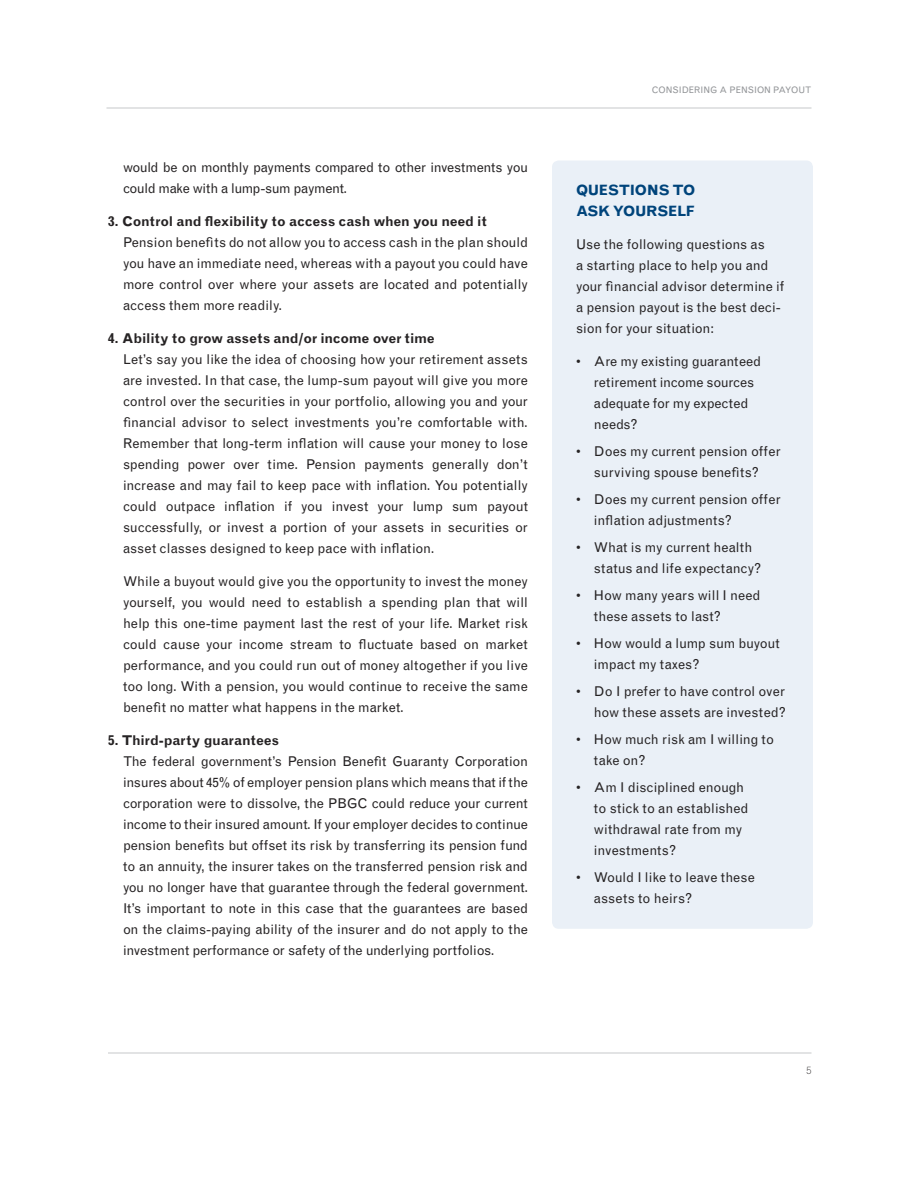
<style>
.page{position:relative;width:918px;height:1188px;background:#fff}
.page>*{position:absolute;margin:0;border:0;box-sizing:border-box;transform-origin:0 0}
.t1{font:700 14.25px "Grotesque MTRJ Corrected";color:#00447b}
.t2{font:13.5px/21px "Grotesque MTRJ Corrected";color:#262324}
.t3{font:700 13.5px "Grotesque MTRJ Corrected";color:#262324}
.t4{font:13.5px/21px "Grotesque MTRJ Corrected";letter-spacing:-.025em;color:#262324}
.t5{font:300 10.5px "Grotesque MTRJ Corrected";color:#262324}
.t6{font:9px "Grotesque MTRJ Corrected";color:#949699}
</style>
<div class="page">
<hr style="left:106px;top:108px;width:706px;height:1px;background:#c7c8ca">
<hr style="left:108px;top:1053px;width:704px;height:1px;background:#c7c8ca">
<div style="left:552px;top:160px;width:261px;height:769px;background:#eaf0f7;border-radius:7px"></div>
<p class="t4" style="left:123px;top:157px;width:407px">would be on monthly payments compared to other investments you could make with a lump-sum payment.</p>
<p class="t3" style="left:108px;top:213px;width:380px">3. Control and flexibility to access cash when you need it</p>
<p class="t2" style="left:123px;top:232px;width:407px;text-align:justify">Pension benefits do not allow you to access cash in the plan should you have an immediate need, whereas with a payout you could have more control over where your assets are located and potentially access them more readily.</p>
<p class="t3" style="left:108px;top:330px;width:328px">4. Ability to grow assets and/or income over time</p>
<p class="t2" style="left:123px;top:349px;width:407px;text-align:justify">Let’s say you like the idea of choosing how your retirement assets are invested. In that case, the lump-sum payout will give you more control over the securities in your portfolio, allowing you and your financial advisor to select investments you’re comfortable with.<br>Remember that long-term inflation will cause your money to lose spending power over time. Pension payments generally don’t increase and may fail to keep pace with inflation. You potentially could outpace inflation if you invest your lump sum payout successfully, or invest a portion of your assets in securities or asset classes designed to keep pace with inflation.</p>
<p class="t2" style="left:123px;top:571px;width:407px;text-align:justify">While a buyout would give you the opportunity to invest the money yourself, you would need to establish a spending plan that will help this one-time payment last the rest of your life. Market risk could cause your income stream to fluctuate based on market performance, and you could run out of money altogether if you live too long. With a pension, you would continue to receive the same benefit no matter what happens in the market.</p>
<p class="t3" style="left:108px;top:732px;width:173px">5. Third-party guarantees</p>
<p class="t2" style="left:123px;top:751px;width:407px;text-align:justify">The federal government’s Pension Benefit Guaranty Corporation insures about 45% of employer pension plans which means that if the corporation were to dissolve, the PBGC could reduce your current income to their insured amount. If your employer decides to continue pension benefits but offset its risk by transferring its pension fund to an annuity, the insurer takes on the transferred pension risk and you no longer have that guarantee through the federal government.<br>It’s important to note in this case that the guarantees are based on the claims-paying ability of the insurer and do not apply to the investment performance or safety of the underlying portfolios.</p>
<p class="t6" style="left:652px;top:85px;width:161px">CONSIDERING A PENSION payout</p>
<p class="t1" style="left:576px;top:181px;width:23px">Questions</p>
<p class="t1" style="left:672px;top:181px;width:12px">to</p>
<p class="t1" style="left:576px;top:202px;width:49px">as k yourse</p>
<p class="t1" style="left:677px;top:202px;width:20px">lf</p>
<p class="t2" style="left:576px;top:234px;width:210px">Use the following questions as<br>a starting place to help you and your financial advisor determine if a pension payout is the best deci&shy;sion for your situation:</p>
<p class="t2" style="left:594px;top:351px;width:169px;text-indent:-18px">• Are my existing guaranteed retirement income sources adequate for my expected needs?</p>
<p class="t2" style="left:576px;top:441px;width:206px;text-align:center">• Does my current pension offer surviving spouse benefits?</p>
<p class="t2" style="left:594px;top:489px;width:188px;text-indent:-18px">• Does my current pension offer inflation adjustments?</p>
<p class="t2" style="left:594px;top:537px;width:169px;text-indent:-18px">• What is my current health status and life expectancy?</p>
<p class="t2" style="left:594px;top:585px;width:168px;text-indent:-18px">• How many years will I need these assets to last?</p>
<p class="t2" style="left:594px;top:633px;width:187px;text-indent:-18px">• How would a lump sum buyout impact my taxes?</p>
<p class="t2" style="left:576px;top:681px;width:211px;text-align:right">• Do I prefer to have control over how these assets are invested?</p>
<p class="t2" style="left:594px;top:729px;width:182px;text-indent:-18px">• How much risk am I willing to take on?</p>
<p class="t2" style="left:594px;top:777px;width:156px;text-indent:-18px">• Am I disciplined enough to stick to an established withdrawal rate from my investments?</p>
<p class="t2" style="left:594px;top:867px;width:162px;text-indent:-18px">• Would I like to leave these assets to heirs?</p>
<p class="t5" style="left:806px;top:1064px;width:7px">5</p>
</div>
